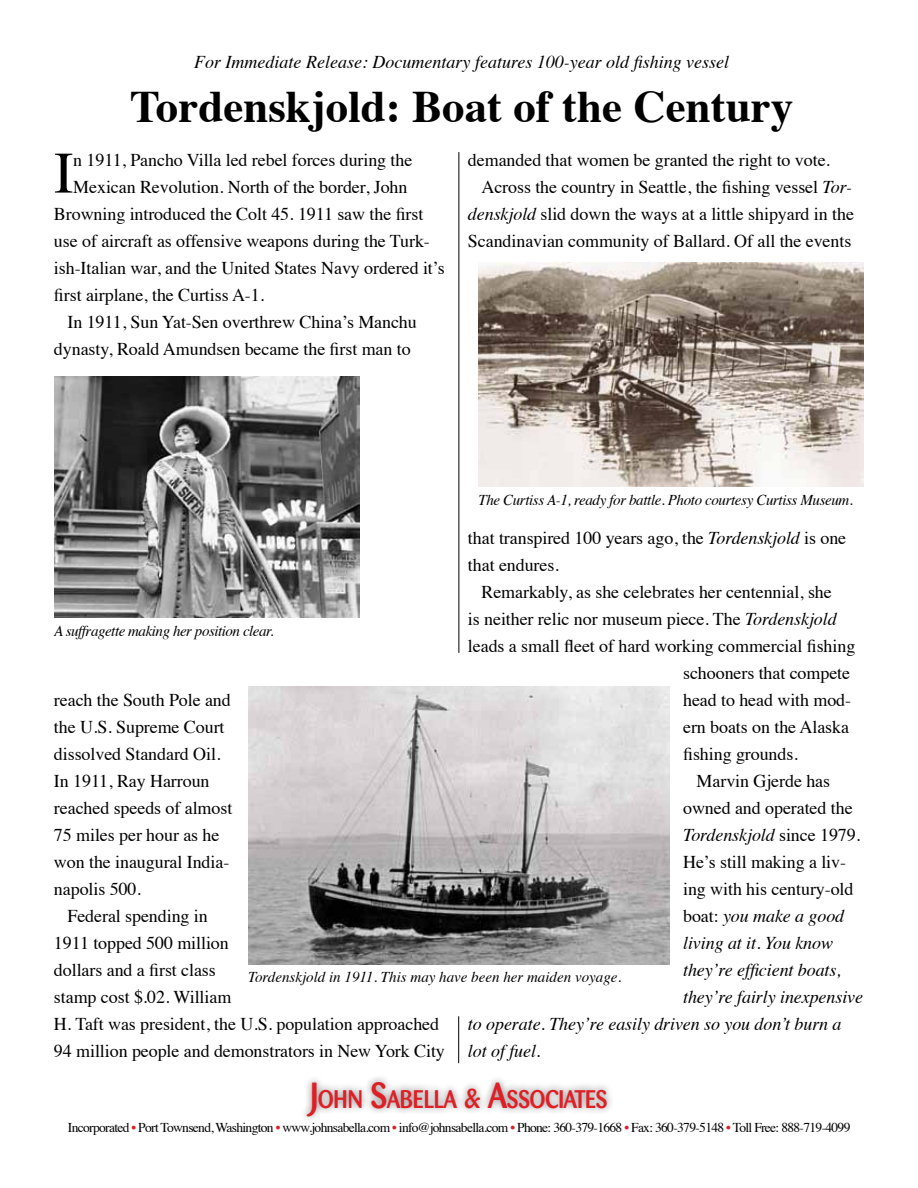
<style>
.page{position:relative;width:918px;height:1188px;background:#fff}
.page>*{position:absolute;margin:0;border:0;box-sizing:border-box;transform-origin:0 0}
.t1{font:58.8px "Times";color:#000}
.t2{font:700 45px "Times";color:#000}
.t3{font:500 25.2px "Barmeno";letter-spacing:-.015em;color:#de1f26;scale:.9 1}
.t4{font:18px/27px "Times";letter-spacing:-.005em;color:#000}
.t5{font:italic 18px "Times";letter-spacing:-.005em;color:#000}
.t6{font:italic 15px "Times";letter-spacing:-.025em;color:#000}
.t7{font:italic 15px "Times";color:#000}
.t8{font:13.5px "Times";letter-spacing:-.05em;color:#000}
.s1{font-style:italic}
.s2{font-style:normal}
.s3{font-size:36px}
.s4{font-size:27px}
.s5{color:#de1f26}
</style>
<div class="page">
<div style="left:299px;top:1074px;width:315px;height:49px;background:#000;opacity:.5"></div>
<img style="left:478px;top:262px;width:386px;height:225px">
<img style="left:248px;top:687px;width:422px;height:277px">
<img style="left:54px;top:376px;width:306px;height:242px">
<hr style="left:459px;top:152px;width:1px;height:501px;background:#000">
<hr style="left:458px;top:1016px;width:1px;height:47px;background:#000">
<p class="t5" style="left:194px;top:46px;width:537px">For Immediate Release: Documentary features 100-year old fishing vessel</p>
<h2 class="t2" style="left:130px;top:63px;width:665px">Tordenskjold: Boat of the Century</h2>
<h1 class="t1" style="left:54px;top:118px;width:21px">I</h1>
<p class="t4" style="left:73px;top:144px;width:341px">n 1911, Pancho Villa led rebel forces during the</p>
<p class="t4" style="left:73px;top:171px;width:336px">Mexican Revolution. North of the border, John</p>
<p class="t4" style="left:54px;top:198px;width:371px">Browning introduced the Colt 45. 1911 saw the first</p>
<p class="t4" style="left:54px;top:225px;width:377px">use of aircraft as offensive weapons during the Turk-</p>
<p class="t4" style="left:54px;top:252px;width:392px">ish-Italian war, and the United States Navy ordered it’s</p>
<p class="t4" style="left:54px;top:279px;width:212px">first airplane, the Curtiss A-1.</p>
<p class="t4" style="left:67px;top:306px;width:351px">In 1911, Sun Yat-Sen overthrew China’s Manchu</p>
<p class="t4" style="left:54px;top:333px;width:358px">dynasty, Roald Amundsen became the first man to</p>
<p class="t4" style="left:468px;top:144px;width:364px">demanded that women be granted the right to vote.</p>
<p class="t4" style="left:481px;top:171px;width:372px">Across the country in Seattle, the fishing vessel <span class="s1">Tor-</span></p>
<p class="t4" style="left:468px;top:198px;width:388px"><span class="s1">denskjold</span> slid down the ways at a little shipyard in the</p>
<p class="t4" style="left:468px;top:225px;width:385px">Scandinavian community of Ballard. Of all the events</p>
<p class="t6" style="left:478px;top:487px;width:376px">The Curtiss A-1, ready for battle. Photo courtesy Curtiss Museum.</p>
<p class="t4" style="left:468px;top:522px;width:380px">that transpired 100 years ago, the <span class="s1">Tordenskjold</span> is one that endures.</p>
<p class="t4" style="left:481px;top:576px;width:352px">Remarkably, as she celebrates her centennial, she</p>
<p class="t4" style="left:468px;top:603px;width:370px">is neither relic nor museum piece. The <span class="s1">Tordenskjold</span></p>
<p class="t4" style="left:468px;top:630px;width:389px">leads a small fleet of hard working commercial fishing</p>
<p class="t4" style="left:683px;top:657px;width:169px">schooners that compete</p>
<p class="t4" style="left:683px;top:684px;width:170px">head to head with mod-</p>
<p class="t4" style="left:683px;top:711px;width:167px">ern boats on the Alaska</p>
<p class="t4" style="left:683px;top:738px;width:116px">fishing grounds.</p>
<p class="t4" style="left:697px;top:765px;width:135px">Marvin Gjerde has</p>
<p class="t4" style="left:683px;top:792px;width:171px">owned and operated the</p>
<p class="t5" style="left:683px;top:819px;width:179px">Tordenskjold <span class="s2">since 1979.</span></p>
<p class="t4" style="left:683px;top:846px;width:164px">He’s still making a liv-</p>
<p class="t4" style="left:683px;top:873px;width:172px">ing with his century-old</p>
<p class="t5" style="left:683px;top:900px;width:163px"><span class="s2">boat:</span> you make a good</p>
<p class="t5" style="left:683px;top:927px;width:151px">living at it. You know</p>
<p class="t5" style="left:683px;top:954px;width:159px">they’re efficient boats,</p>
<p class="t5" style="left:683px;top:981px;width:182px">they’re fairly inexpensive</p>
<p class="t5" style="left:468px;top:1008px;width:375px">to operate. They’re easily driven so you don’t burn a</p>
<p class="t5" style="left:468px;top:1035px;width:74px">lot of fuel.</p>
<p class="t6" style="left:54px;top:618px;width:221px">A suffragette making her position clear.</p>
<p class="t4" style="left:54px;top:684px;width:180px">reach the South Pole and the U.S. Supreme Court dissolved Standard Oil.<br>In 1911, Ray Harroun reached speeds of almost<br>75 miles per hour as he won the inaugural India&shy;napolis 500.</p>
<p class="t4" style="left:54px;top:900px;width:392px;text-indent:14px">Federal spending in<br>1911 topped 500 million<br>dollars and a first class<br>stamp cost $.02. William<br>H. Taft was president, the U.S. population approached 94 million people and demonstrators in New York City</p>
<p class="t7" style="left:248px;top:963px;width:375px">Tordenskjold in 1911. This may have been her maiden voyage.</p>
<h3 class="t3" style="left:311px;top:1084px;width:330px"><span class="s3">J</span>OHN <span class="s3">S</span>ABELLA <span class="s4">&amp;</span> <span class="s3">A</span>SSOCIATES</h3>
<p class="t8" style="left:68px;top:1114px;width:784px">Incorporated <span class="s5">•</span> Port Townsend, Washington <span class="s5">•</span> www.johnsabella.com <span class="s5">•</span> info@johnsabella.com <span class="s5">•</span> Phone: 360-379-1668 <span class="s5">•</span> Fax: 360-379-5148 <span class="s5">•</span> Toll Free: 888-719-4099</p>
</div>
